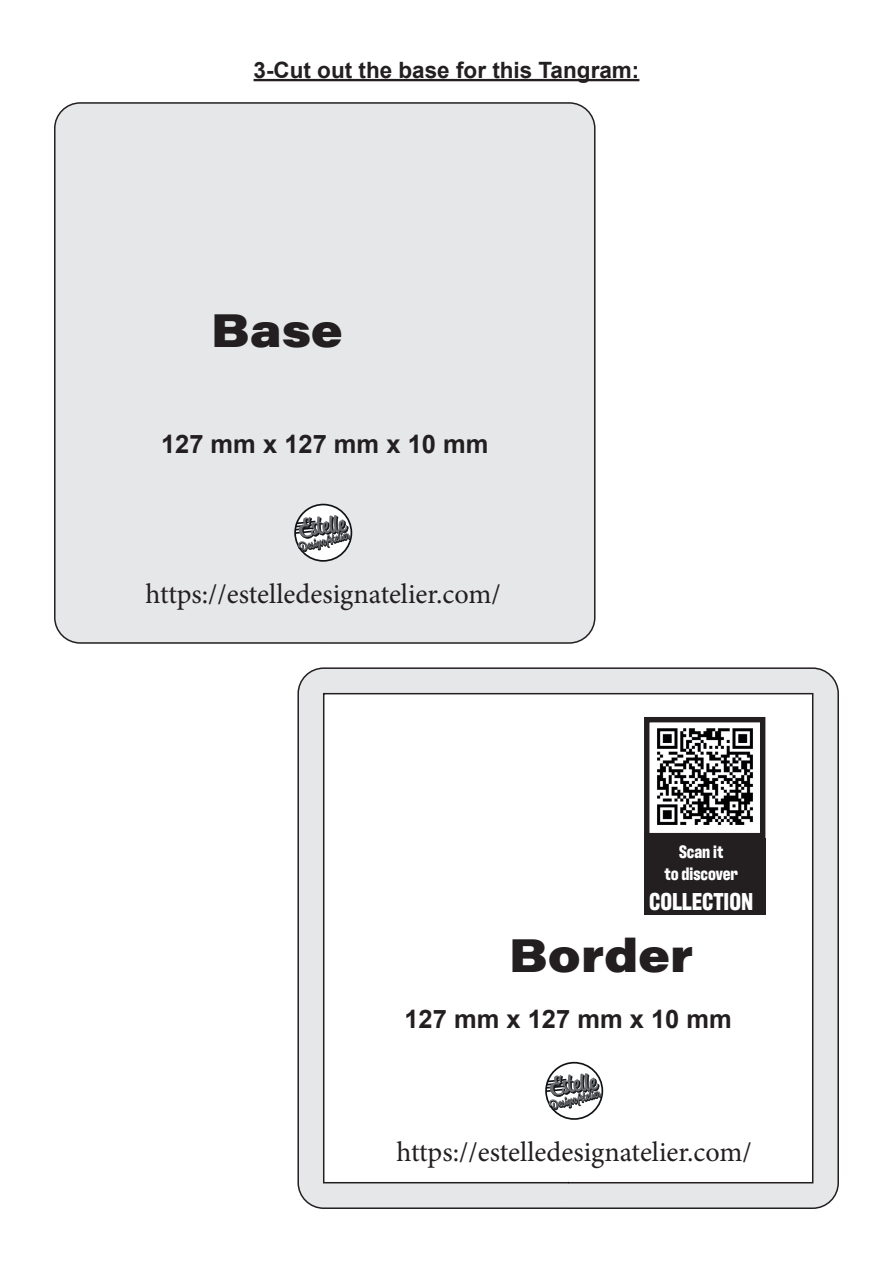
<style>
.page{position:relative;width:893px;height:1263px;background:#fff}
.page>*{position:absolute;margin:0;border:0;box-sizing:border-box;transform-origin:0 0}
.t1{font:900 46.5px "Acumin Pro Wide";color:#231f20}
.t2{font:28.2px "Minion Pro";color:#231f20}
.t3{font:700 25.5px "Arial";color:#231f20}
.t4{font:700 24.9px "Antarctican Headline";color:#fff}
.t5{font:700 22.5px "Arial";color:#231f20}
.t6{font:700 18.45px/22px "Antarctican Headline";color:#fff;text-align:center}
</style>
<div class="page">
<hr style="left:254px;top:79px;width:385px;height:2px;background:#231f20">
<div style="left:54px;top:102px;width:542px;height:542px;background:#e6e7e9"></div>
<svg style="left:297px;top:667px;width:542px;height:542px"></svg>
<svg style="left:545px;top:1062px;width:58px;height:58px"></svg>
<svg style="left:294px;top:504px;width:58px;height:58px"></svg>
<img style="left:653px;top:725px;width:103px;height:103px">
<div style="left:644px;top:717px;width:121px;height:121px;border:5px solid #231f20"></div>
<div style="left:644px;top:838px;width:121px;height:77px;background:#231f20"></div>
<p class="t5" style="left:254px;top:55px;width:387px">3-Cut out the base for this Tangram:</p>
<h1 class="t1" style="left:211px;top:296px;width:134px">Base</h1>
<p class="t3" style="left:161px;top:427px;width:329px">127 mm x 127 mm x 10 mm</p>
<p class="t2" style="left:146px;top:575px;width:357px">https://estelledesignatelier.com/</p>
<p class="t6" style="left:664px;top:839px;width:75px">Scan it<br>to discover</p>
<p class="t4" style="left:649px;top:883px;width:106px">COLLECTION</p>
<h1 class="t1" style="left:509px;top:921px;width:186px">Border</h1>
<p class="t3" style="left:404px;top:1002px;width:329px">127 mm x 127 mm x 10 mm</p>
<p class="t2" style="left:397px;top:1133px;width:357px">https://estelledesignatelier.com/</p>
</div>
